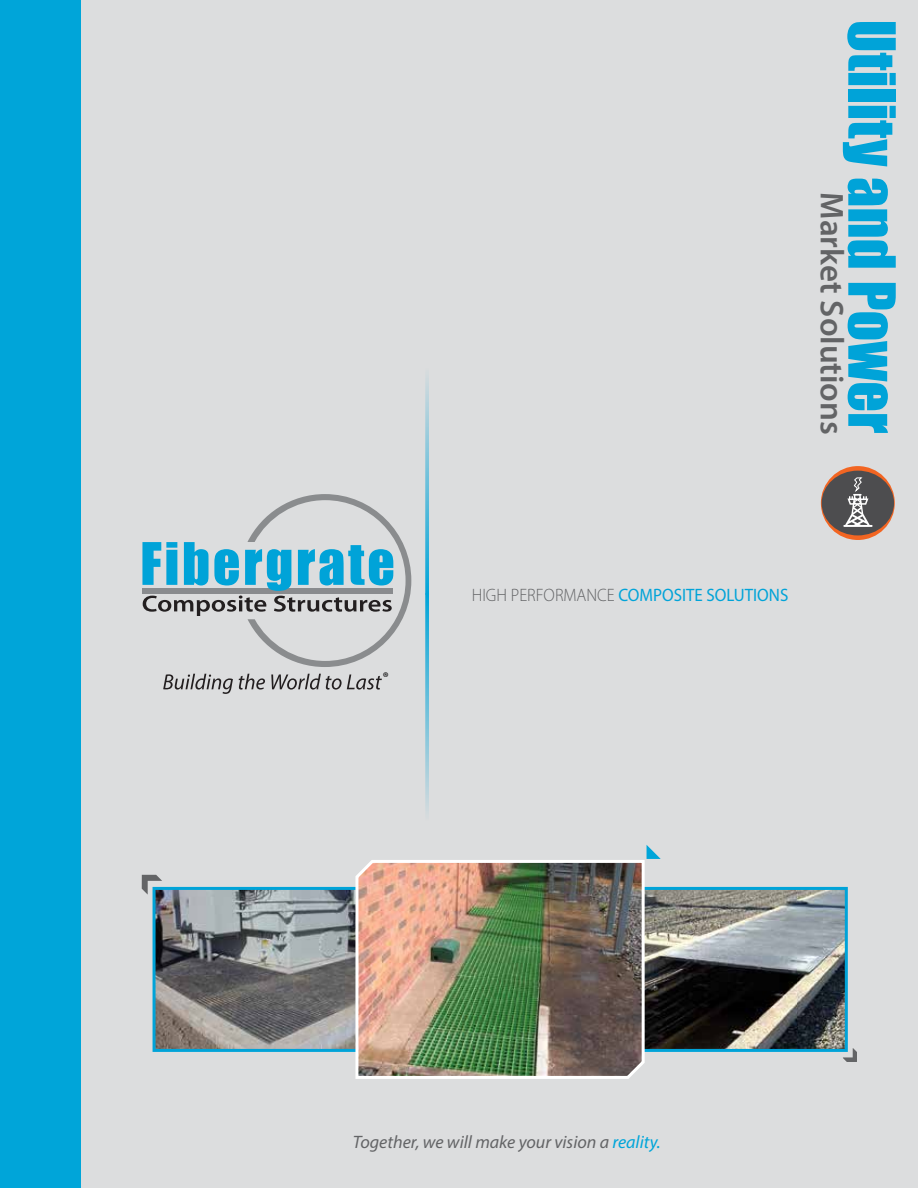
<style>
.page{position:relative;width:918px;height:1188px;background:#fff}
.page>*{position:absolute;margin:0;border:0;box-sizing:border-box;transform-origin:0 0}
.t1{font:60px "Impact";color:#00a3d8}
.t2{font:600 33px "Myriad Pro";color:#636466}
.t3{font:italic 18px "Myriad Pro";color:#636466}
.t4{font:18px "Myriad Pro";color:#00a3d8;scale:.94 1}
.t5{font:14.1px "Myriad Pro";color:#010101}
.s1{font-weight:300;color:#636466}
.s2{color:#00a5d9}
</style>
<div class="page">
<div style="left:68px;top:0;width:850px;height:1188px;background:#dcddde"></div>
<div style="left:0;top:0;width:81px;height:1188px;background:#00a5d9"></div>
<svg style="left:425px;top:377px;width:4px;height:216px"></svg>
<svg style="left:425px;top:593px;width:4px;height:219px"></svg>
<svg style="left:142px;top:875px;width:20px;height:21px"></svg>
<img style="left:646px;top:891px;width:198px;height:157px">
<div style="left:628px;top:887px;width:220px;height:165px;border:3px solid #00a3d8"></div>
<img style="left:157px;top:891px;width:196px;height:157px">
<div style="left:153px;top:887px;width:219px;height:165px;border:3px solid #00a3d8"></div>
<img style="left:353px;top:860px;width:293px;height:219px">
<svg style="left:840px;top:1048px;width:17px;height:14px"></svg>
<svg style="left:647px;top:845px;width:14px;height:14px"></svg>
<svg style="left:142px;top:494px;width:269px;height:173px"></svg>
<svg style="left:163px;top:674px;width:70px;height:20px"></svg>
<svg style="left:239px;top:674px;width:26px;height:16px"></svg>
<svg style="left:271px;top:674px;width:111px;height:16px"></svg>
<svg style="left:821px;top:466px;width:74px;height:74px"></svg>
<div style="left:822px;top:471px;width:72px;height:64px;background:#4d4d4f;border-radius:50%"></div>
<svg style="left:843px;top:477px;width:30px;height:50px"></svg>
<p class="t5" style="left:383px;top:669px;width:7px">®</p>
<h1 class="t1" style="left:918px;top:20px;width:415px;rotate:90deg">Utility and Power</h1>
<h2 class="t2" style="left:853px;top:192px;width:244px;rotate:90deg">Market Solutions</h2>
<p class="t4" style="left:472px;top:583px;width:338px"><span class="s1">HIGH PERFORMANCE</span> COMPOSITE SOLUTIONS</p>
<p class="t3" style="left:353px;top:1130px;width:309px">Together, we will make your vision a <span class="s2">reality.</span></p>
</div>
